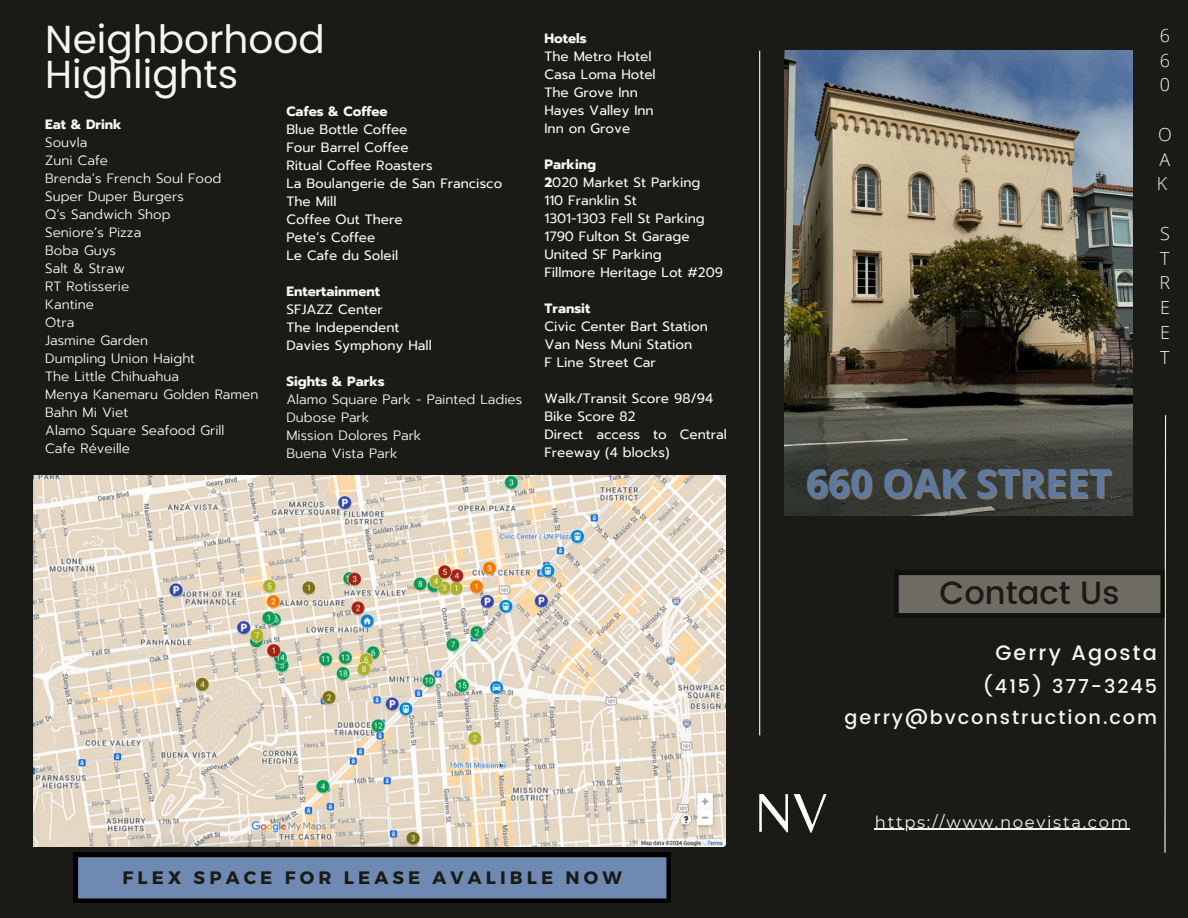
<style>
.page{position:relative;width:1188px;height:918px;background:#1a1a16}
.page>*{position:absolute;margin:0;border:0;box-sizing:border-box;transform-origin:0 0}
.t1{font:57px "Belleza";color:#fff}
.t2{font:39px/34.8px "Poppins";color:#f8f5f2}
.t3{font:700 38.85px "Open Sans";color:#5e79a1}
.t4{font:500 32.1px "Poppins";color:#1a1a16}
.t5{font:500 20.85px "Poppins";letter-spacing:.1em;color:#f8f5f2}
.t6{font:500 19.2px "Poppins";letter-spacing:.1em;color:#f8f5f2}
.t7{font:700 18px "Montserrat";letter-spacing:.23em;color:#1a1a16}
.t8{font:300 18px/24.8px "Open Sans";color:#f8f5f2;text-align:justify}
.t9{font:16.5px "Montserrat";letter-spacing:.1em;color:#f8f5f2}
.t10{font:13.5px/18px "Prompt";color:#f8f5f2}
.t11{font:300 13.5px "Prompt";color:#f8f5f2}
.t12{font:700 13.5px "Prompt";color:#f8f5f2}
.s1{font-weight:700}
</style>
<div class="page">
<img style="left:34px;top:475px;width:692px;height:371px">
<hr style="left:759px;top:51px;width:1px;height:684px;background:#f8f5f2">
<svg style="left:74px;top:853px;width:597px;height:50px;background:#597091"></svg>
<img style="left:785px;top:51px;width:347px;height:464px">
<hr style="left:875px;top:829px;width:255px;height:1px;background:#f8f5f2">
<svg style="left:894px;top:414px;width:273px;height:439px"></svg>
<p class="t2" style="left:45px;top:22px;width:281px">Neighborhood<br>Highlights</p>
<p class="t12" style="left:45px;top:114px;width:78px">Eat &amp; Drink</p>
<p class="t11" style="left:45px;top:132px;width:44px">Souvla</p>
<p class="t11" style="left:45px;top:150px;width:64px">Zuni Cafe</p>
<p class="t11" style="left:45px;top:168px;width:178px">Brenda’s French Soul Food</p>
<p class="t11" style="left:45px;top:186px;width:140px">Super Duper Burgers</p>
<p class="t11" style="left:45px;top:204px;width:127px">Q’s Sandwich Shop</p>
<p class="t11" style="left:45px;top:222px;width:97px">Seniore’s Pizza</p>
<p class="t11" style="left:45px;top:240px;width:72px">Boba Guys</p>
<p class="t11" style="left:45px;top:258px;width:81px">Salt &amp; Straw</p>
<p class="t11" style="left:45px;top:276px;width:86px">RT Rotisserie</p>
<p class="t11" style="left:45px;top:294px;width:50px">Kantine</p>
<p class="t11" style="left:45px;top:312px;width:31px">Otra</p>
<p class="t11" style="left:45px;top:330px;width:104px">Jasmine Garden</p>
<p class="t11" style="left:45px;top:348px;width:151px">Dumpling Union Haight</p>
<p class="t11" style="left:45px;top:366px;width:135px">The Little Chihuahua</p>
<p class="t11" style="left:45px;top:384px;width:215px">Menya Kanemaru Golden Ramen</p>
<p class="t11" style="left:45px;top:402px;width:85px">Bahn Mi Viet</p>
<p class="t11" style="left:45px;top:420px;width:181px">Alamo Square Seafood Grill</p>
<p class="t11" style="left:45px;top:438px;width:86px">Cafe Réveille</p>
<p class="t12" style="left:286px;top:101px;width:103px">Cafes &amp; Coffee</p>
<p class="t10" style="left:286px;top:121px;width:123px">Blue Bottle Coffee</p>
<p class="t10" style="left:286px;top:139px;width:124px">Four Barrel Coffee</p>
<p class="t10" style="left:286px;top:157px;width:148px">Ritual Coffee Roasters</p>
<p class="t10" style="left:286px;top:175px;width:217px">La Boulangerie de San Francisco</p>
<p class="t10" style="left:286px;top:193px;width:52px">The Mill</p>
<p class="t10" style="left:286px;top:211px;width:118px">Coffee Out There</p>
<p class="t10" style="left:286px;top:229px;width:90px">Pete’s Coffee</p>
<p class="t10" style="left:286px;top:247px;width:113px">Le Cafe du Soleil</p>
<p class="t12" style="left:286px;top:281px;width:95px">Entertainment</p>
<p class="t10" style="left:286px;top:300px;width:98px">SFJAZZ Center</p>
<p class="t10" style="left:286px;top:318px;width:115px">The Independent</p>
<p class="t10" style="left:286px;top:336px;width:147px">Davies Symphony Hall</p>
<p class="t12" style="left:286px;top:371px;width:100px">Sights &amp; Parks</p>
<p class="t11" style="left:286px;top:389px;width:237px">Alamo Square Park - Painted Ladies</p>
<h5 class="t11" style="left:286px;top:407px;width:84px">Dubose Park</h5>
<p class="t11" style="left:286px;top:425px;width:136px">Mission Dolores Park</p>
<p class="t11" style="left:286px;top:443px;width:112px">Buena Vista Park</p>
<p class="t12" style="left:544px;top:29px;width:44px">Hotels</p>
<p class="t10" style="left:544px;top:48px;width:109px">The Metro Hotel</p>
<p class="t10" style="left:544px;top:66px;width:113px">Casa Loma Hotel</p>
<p class="t10" style="left:544px;top:84px;width:95px">The Grove Inn</p>
<p class="t10" style="left:544px;top:102px;width:111px">Hayes Valley Inn</p>
<p class="t10" style="left:544px;top:120px;width:87px">Inn on Grove</p>
<p class="t12" style="left:544px;top:155px;width:53px">Parking</p>
<p class="t10" style="left:544px;top:174px;width:157px"><span class="s1">2</span>020 Market St Parking</p>
<p class="t10" style="left:544px;top:192px;width:94px">110 Franklin St</p>
<p class="t10" style="left:544px;top:210px;width:162px">1301-1303 Fell St Parking</p>
<p class="t10" style="left:544px;top:228px;width:147px">1790 Fulton St Garage</p>
<p class="t10" style="left:544px;top:246px;width:119px">United SF Parking</p>
<p class="t10" style="left:544px;top:264px;width:180px">Fillmore Heritage Lot #209</p>
<p class="t12" style="left:544px;top:299px;width:47px">Transit</p>
<p class="t10" style="left:544px;top:318px;width:165px">Civic Center Bart Station</p>
<p class="t10" style="left:544px;top:336px;width:149px">Van Ness Muni Station</p>
<p class="t10" style="left:544px;top:354px;width:113px">F Line Street Car</p>
<p class="t10" style="left:544px;top:390px;width:170px">Walk/Transit Score 98/94</p>
<p class="t10" style="left:544px;top:408px;width:93px">Bike Score 82</p>
<p class="t10" style="left:544px;top:426px;width:184px">Direct access to Central<br>Freeway (4 blocks)</p>
<h3 class="t3" style="left:806px;top:455px;width:307px">660 OAK STREET</h3>
<p class="t8" style="left:1160px;top:22px;width:12px">6<br>6<br>0</p>
<p class="t8" style="left:1157px;top:121px;width:16px">O A K</p>
<h3 class="t8" style="left:1160px;top:220px;width:12px">S T R E E T</h3>
<p class="t7" style="left:123px;top:866px;width:501px">FLEX SPACE FOR LEASE AVALIBLE NOW</p>
<h6 class="t4" style="left:940px;top:574px;width:181px">Contact Us</h6>
<p class="t5" style="left:995px;top:641px;width:163px">Gerry Agosta</p>
<h2 class="t6" style="left:983px;top:675px;width:176px">(415) 377-3245</h2>
<h4 class="t6" style="left:845px;top:706px;width:314px">gerry@bvconstruction.com</h4>
<p class="t1" style="left:754px;top:779px;width:74px">NV</p>
<h6 class="t9" style="left:875px;top:812px;width:255px">https://www.noevista.com</h6>
</div>
